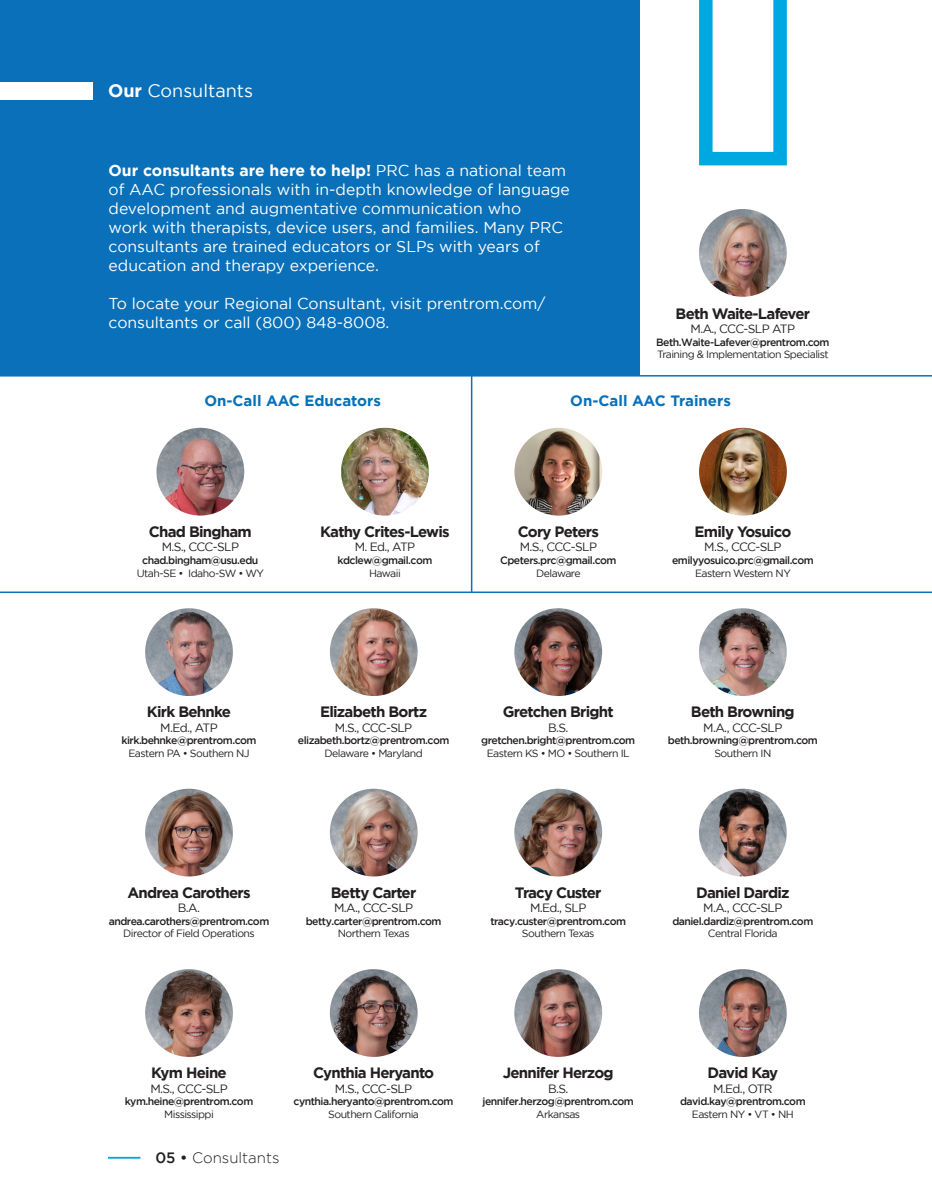
<style>
.page{position:relative;width:932px;height:1202px;background:#fff}
.page>*{position:absolute;margin:0;border:0;box-sizing:border-box;transform-origin:0 0}
.t1{font:18px "Gotham";color:#fff}
.t2{font:15.75px/18.9px "Gotham";color:#fff}
.t3{font:700 15px "Gotham";letter-spacing:-.05em;color:#231f20}
.t4{font:700 15px "Gotham";color:#0272bb}
.t5{font:700 15px "Gotham";color:#0970b9}
.t6{font:300 15px "Gotham";color:#231f20}
.t7{font:12px "Gotham";letter-spacing:-.06em;color:#231f20}
.t8{font:500 10.5px "Gotham";letter-spacing:-.05em;color:#231f20}
.t9{font:10.5px "Gotham";letter-spacing:-.05em;color:#231f20}
.s1{font-weight:700}
.s2{font-weight:500}
</style>
<div class="page">
<img style="left:156px;top:428px;width:88px;height:87px;border-radius:44px">
<img style="left:341px;top:428px;width:88px;height:87px;border-radius:44px">
<img style="left:514px;top:428px;width:88px;height:87px;border-radius:44px">
<img style="left:699px;top:428px;width:87px;height:87px;border-radius:44px">
<img style="left:145px;top:608px;width:88px;height:88px;border-radius:44px">
<img style="left:330px;top:608px;width:87px;height:88px;border-radius:44px">
<img style="left:514px;top:608px;width:88px;height:88px;border-radius:44px">
<img style="left:699px;top:608px;width:87px;height:88px;border-radius:44px">
<img style="left:145px;top:788px;width:88px;height:88px;border-radius:44px">
<img style="left:330px;top:788px;width:87px;height:88px;border-radius:44px">
<img style="left:514px;top:788px;width:88px;height:88px;border-radius:44px">
<img style="left:699px;top:788px;width:87px;height:88px;border-radius:44px">
<img style="left:145px;top:969px;width:88px;height:88px;border-radius:44px">
<img style="left:330px;top:969px;width:87px;height:88px;border-radius:44px">
<img style="left:514px;top:969px;width:88px;height:88px;border-radius:44px">
<img style="left:699px;top:969px;width:87px;height:88px;border-radius:44px">
<img style="left:699px;top:209px;width:87px;height:88px;border-radius:44px">
<hr style="left:0;top:375px;width:932px;height:1px;background:#0970b9">
<hr style="left:0;top:591px;width:932px;height:2px;background:#0970b9">
<hr style="left:471px;top:375px;width:1px;height:218px;background:#0970b9">
<div style="left:0;top:0;width:639px;height:375px;background:#0970b9"></div>
<div style="left:0;top:82px;width:93px;height:17px;background:#fff"></div>
<svg style="left:699px;top:0;width:87px;height:165px"></svg>
<hr style="left:108px;top:1156px;width:32px;height:2px;background:#00a8e1">
<p class="t1" style="left:108px;top:79px;width:147px"><span class="s1">Our</span> Consultants</p>
<p class="t2" style="left:109px;top:161px;width:463px"><span class="s1">Our consultants are here to help!</span> PRC has a national team of AAC professionals with in-depth knowledge of language development and augmentative communication who<br>work with therapists, device users, and families. Many PRC consultants are trained educators or SLPs with years of education and therapy experience.</p>
<p class="t2" style="left:109px;top:293px;width:438px">To locate your Regional Consultant, visit prentrom.com/ consultants or call (800) 848-8008.</p>
<p class="t3" style="left:675px;top:304px;width:136px">Beth Waite-Lafever</p>
<p class="t7" style="left:690px;top:321px;width:106px">M.A., CCC-SLP ATP</p>
<p class="t8" style="left:656px;top:336px;width:175px">Beth.Waite-Lafever@prentrom.com</p>
<p class="t9" style="left:657px;top:348px;width:173px">Training &amp; Implementation Specialist</p>
<p class="t4" style="left:204px;top:392px;width:178px">On-Call AAC Educators</p>
<p class="t5" style="left:570px;top:392px;width:162px">On-Call AAC Trainers</p>
<p class="t3" style="left:149px;top:523px;width:104px">Chad Bingham</p>
<p class="t7" style="left:162px;top:539px;width:79px">M.S., CCC-SLP</p>
<p class="t8" style="left:142px;top:554px;width:118px">chad.bingham@usu.edu</p>
<p class="t9" style="left:137px;top:566px;width:129px">Utah-SE • Idaho-SW • WY</p>
<p class="t3" style="left:320px;top:523px;width:131px">Kathy Crites-Lewis</p>
<p class="t7" style="left:355px;top:539px;width:62px">M. Ed., ATP</p>
<p class="t8" style="left:337px;top:554px;width:96px">kdclew@gmail.com</p>
<p class="t9" style="left:369px;top:566px;width:33px">Hawaii</p>
<p class="t3" style="left:517px;top:523px;width:83px">Cory Peters</p>
<p class="t7" style="left:519px;top:539px;width:79px">M.S., CCC-SLP</p>
<p class="t8" style="left:500px;top:554px;width:118px">Cpeters.prc@gmail.com</p>
<p class="t9" style="left:536px;top:566px;width:46px">Delaware</p>
<p class="t3" style="left:694px;top:523px;width:98px">Emily Yosuico</p>
<p class="t7" style="left:704px;top:539px;width:79px">M.S., CCC-SLP</p>
<p class="t8" style="left:672px;top:554px;width:143px">emilyyosuico.prc@gmail.com</p>
<p class="t9" style="left:695px;top:566px;width:97px">Eastern Western NY</p>
<p class="t3" style="left:147px;top:703px;width:86px">Kirk Behnke</p>
<p class="t7" style="left:160px;top:720px;width:59px">M.Ed., ATP</p>
<p class="t8" style="left:121px;top:734px;width:136px">kirk.behnke@prentrom.com</p>
<p class="t9" style="left:128px;top:746px;width:123px">Eastern PA • Southern NJ</p>
<p class="t3" style="left:320px;top:703px;width:109px">Elizabeth Bortz</p>
<p class="t7" style="left:335px;top:720px;width:79px">M.S., CCC-SLP</p>
<p class="t8" style="left:298px;top:734px;width:153px">elizabeth.bortz@prentrom.com</p>
<p class="t9" style="left:324px;top:746px;width:100px">Delaware • Maryland</p>
<p class="t3" style="left:503px;top:703px;width:112px">Gretchen Bright</p>
<p class="t7" style="left:548px;top:720px;width:22px">B.S.</p>
<p class="t8" style="left:481px;top:734px;width:155px">gretchen.bright@prentrom.com</p>
<p class="t9" style="left:487px;top:746px;width:144px">Eastern KS • MO • Southern IL</p>
<p class="t3" style="left:691px;top:703px;width:105px">Beth Browning</p>
<p class="t7" style="left:703px;top:720px;width:81px">M.A., CCC-SLP</p>
<p class="t8" style="left:667px;top:734px;width:151px">beth.browning@prentrom.com</p>
<p class="t9" style="left:714px;top:746px;width:58px">Southern IN</p>
<p class="t3" style="left:127px;top:883px;width:125px">Andrea Carothers</p>
<p class="t7" style="left:178px;top:900px;width:24px">B.A.</p>
<p class="t8" style="left:109px;top:915px;width:162px">andrea.carothers@prentrom.com</p>
<p class="t9" style="left:123px;top:927px;width:133px">Director of Field Operations</p>
<p class="t3" style="left:331px;top:883px;width:87px">Betty Carter</p>
<p class="t7" style="left:334px;top:900px;width:81px">M.A., CCC-SLP</p>
<p class="t8" style="left:306px;top:915px;width:137px">betty.carter@prentrom.com</p>
<p class="t9" style="left:338px;top:927px;width:73px">Northern Texas</p>
<p class="t3" style="left:515px;top:883px;width:88px">Tracy Custer</p>
<p class="t7" style="left:530px;top:900px;width:58px">M.Ed., SLP</p>
<p class="t8" style="left:490px;top:915px;width:137px">tracy.custer@prentrom.com</p>
<p class="t9" style="left:522px;top:927px;width:74px">Southern Texas</p>
<p class="t3" style="left:696px;top:883px;width:95px">Daniel Dardiz</p>
<p class="t7" style="left:703px;top:900px;width:81px">M.A., CCC-SLP</p>
<p class="t8" style="left:672px;top:915px;width:142px">daniel.dardiz@prentrom.com</p>
<p class="t9" style="left:708px;top:927px;width:71px">Central Florida</p>
<p class="t3" style="left:151px;top:1064px;width:77px">Kym Heine</p>
<p class="t7" style="left:150px;top:1080px;width:79px">M.S., CCC-SLP</p>
<p class="t8" style="left:125px;top:1095px;width:130px">kym.heine@prentrom.com</p>
<p class="t9" style="left:164px;top:1107px;width:51px">Mississippi</p>
<p class="t6" style="left:155px;top:1149px;width:126px"><span class="s2">05 •</span> Consultants</p>
<p class="t3" style="left:313px;top:1064px;width:123px">Cynthia Heryanto</p>
<p class="t7" style="left:335px;top:1080px;width:79px">M.S., CCC-SLP</p>
<p class="t8" style="left:293px;top:1095px;width:161px">cynthia.heryanto@prentrom.com</p>
<p class="t9" style="left:328px;top:1107px;width:92px">Southern California</p>
<p class="t3" style="left:502px;top:1064px;width:112px">Jennifer Herzog</p>
<p class="t7" style="left:548px;top:1080px;width:22px">B.S.</p>
<p class="t8" style="left:482px;top:1095px;width:153px">jennifer.herzog@prentrom.com</p>
<p class="t9" style="left:536px;top:1107px;width:45px">Arkansas</p>
<p class="t3" style="left:707px;top:1064px;width:72px">David Kay</p>
<p class="t7" style="left:713px;top:1080px;width:61px">M.Ed., OTR</p>
<p class="t8" style="left:680px;top:1095px;width:127px">david.kay@prentrom.com</p>
<p class="t9" style="left:692px;top:1107px;width:103px">Eastern NY • VT • NH</p>
</div>
